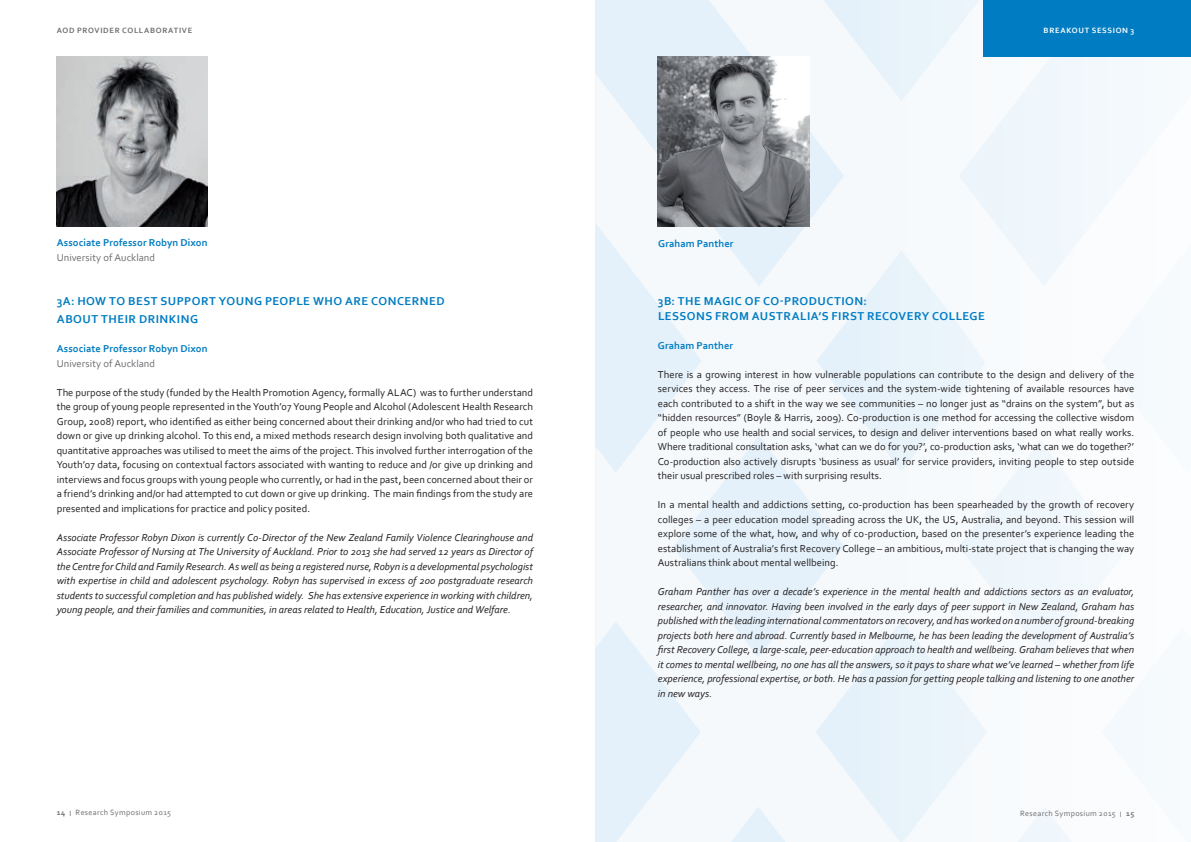
<style>
.page{position:relative;width:1191px;height:842px;background:#fff}
.page>*{position:absolute;margin:0;border:0;box-sizing:border-box;transform-origin:0 0}
.t1{font:700 12px/18px "Corbel";letter-spacing:.04em;color:#007cc2}
.t2{font:10.5px/14.5px "Corbel";color:#231f20;text-align:justify}
.t3{font:italic 10.5px/14.5px "Corbel";color:#231f20;text-align:justify}
.t4{font:700 10.5px "Corbel";letter-spacing:.005em;color:#007cc2}
.t5{font:10.5px "Corbel";letter-spacing:.005em;color:#6c6d70}
.t6{font:8px "Corbel";letter-spacing:.04em;color:#6c6d70}
.t7{font:700 8px "Corbel";letter-spacing:.09em;color:#6c6d70}
.t8{font:700 8px "Corbel";letter-spacing:.085em;color:#fff}
.s1{font-weight:700}
</style>
<div class="page">
<svg style="left:595px;top:0;width:542px;height:842px;fill:#f5f9fc"></svg>
<img style="left:57px;top:57px;width:151px;height:169px">
<div style="left:983px;top:0;width:208px;height:57px;background:#007cc2"></div>
<img style="left:658px;top:57px;width:151px;height:170px">
<p class="t7" style="left:57px;top:25px;width:137px">AOD PROVIDER COLLABORATIVE</p>
<p class="t8" style="left:1043px;top:25px;width:92px">BREAKOUT SESSION 3</p>
<p class="t4" style="left:57px;top:236px;width:152px">Associate Professor Robyn Dixon</p>
<p class="t5" style="left:57px;top:251px;width:100px">University of Auckland</p>
<p class="t4" style="left:658px;top:237px;width:77px">Graham Panther</p>
<p class="t1" style="left:57px;top:292px;width:389px">3A: HOW TO BEST SUPPORT YOUNG PEOPLE WHO ARE CONCERNED<br>ABOUT THEIR DRINKING</p>
<p class="t4" style="left:57px;top:342px;width:152px">Associate Professor Robyn Dixon</p>
<p class="t5" style="left:57px;top:357px;width:100px">University of Auckland</p>
<p class="t2" style="left:57px;top:385px;width:478px">The purpose of the study (funded by the Health Promotion Agency, formally ALAC) was to further understand the group of young people represented in the Youth’07 Young People and Alcohol (Adolescent Health Research Group, 2008) report, who identified as either being concerned about their drinking and/or who had tried to cut down or give up drinking alcohol. To this end, a mixed methods research design involving both qualitative and quantitative approaches was utilised to meet the aims of the project. This involved further interrogation of the Youth’07 data, focusing on contextual factors associated with wanting to reduce and /or give up drinking and interviews and focus groups with young people who currently, or had in the past, been concerned about their or a friend’s drinking and/or had attempted to cut down or give up drinking. The main findings from the study are presented and implications for practice and policy posited.</p>
<p class="t3" style="left:57px;top:530px;width:478px">Associate Professor Robyn Dixon is currently Co-Director of the New Zealand Family Violence Clearinghouse and Associate Professor of Nursing at The University of Auckland. Prior to 2013 she had served 12 years as Director of the Centre for Child and Family Research. As well as being a registered nurse, Robyn is a developmental psychologist with expertise in child and adolescent psychology. Robyn has supervised in excess of 200 postgraduate research students to successful completion and has published widely. She has extensive experience in working with children, young people, and their families and communities, in areas related to Health, Education, Justice and Welfare.</p>
<p class="t1" style="left:658px;top:294px;width:329px;line-height:14.5px">3B: THE MAGIC OF CO-PRODUCTION:<br>LESSONS FROM AUSTRALIA’S FIRST RECOVERY COLLEGE</p>
<p class="t4" style="left:658px;top:339px;width:77px">Graham Panther</p>
<p class="t2" style="left:658px;top:367px;width:478px">There is a growing interest in how vulnerable populations can contribute to the design and delivery of the services they access. The rise of peer services and the system-wide tightening of available resources have each contributed to a shift in the way we see communities – no longer just as “drains on the system”, but as “hidden resources” (Boyle &amp; Harris, 2009). Co-production is one method for accessing the collective wisdom of people who use health and social services, to design and deliver interventions based on what really works.<br>Where traditional consultation asks, ‘what can we do for you?’, co-production asks, ‘what can we do together?’ Co-production also actively disrupts ‘business as usual’ for service providers, inviting people to step outside their usual prescribed roles – with surprising results.</p>
<p class="t2" style="left:658px;top:497px;width:478px">In a mental health and addictions setting, co-production has been spearheaded by the growth of recovery colleges – a peer education model spreading across the UK, the US, Australia, and beyond. This session will explore some of the what, how, and why of co-production, based on the presenter’s experience leading the establishment of Australia’s first Recovery College – an ambitious, multi-state project that is changing the way Australians think about mental wellbeing.</p>
<p class="t3" style="left:658px;top:584px;width:478px">Graham Panther has over a decade’s experience in the mental health and addictions sectors as an evaluator, researcher, and innovator. Having been involved in the early days of peer support in New Zealand, Graham has published with the leading international commentators on recovery, and has worked on a number of ground-breaking projects both here and abroad. Currently based in Melbourne, he has been leading the development of Australia’s first Recovery College, a large-scale, peer-education approach to health and wellbeing. Graham believes that when it comes to mental wellbeing, no one has all the answers, so it pays to share what we’ve learned – whether from life experience, professional expertise, or both. He has a passion for getting people talking and listening to one another in new ways.</p>
<p class="t6" style="left:57px;top:808px;width:116px"><span class="s1">14</span> I Research Symposium 2015</p>
<p class="t6" style="left:1020px;top:808px;width:115px">Research Symposium 2015 I <span class="s1">15</span></p>
</div>
